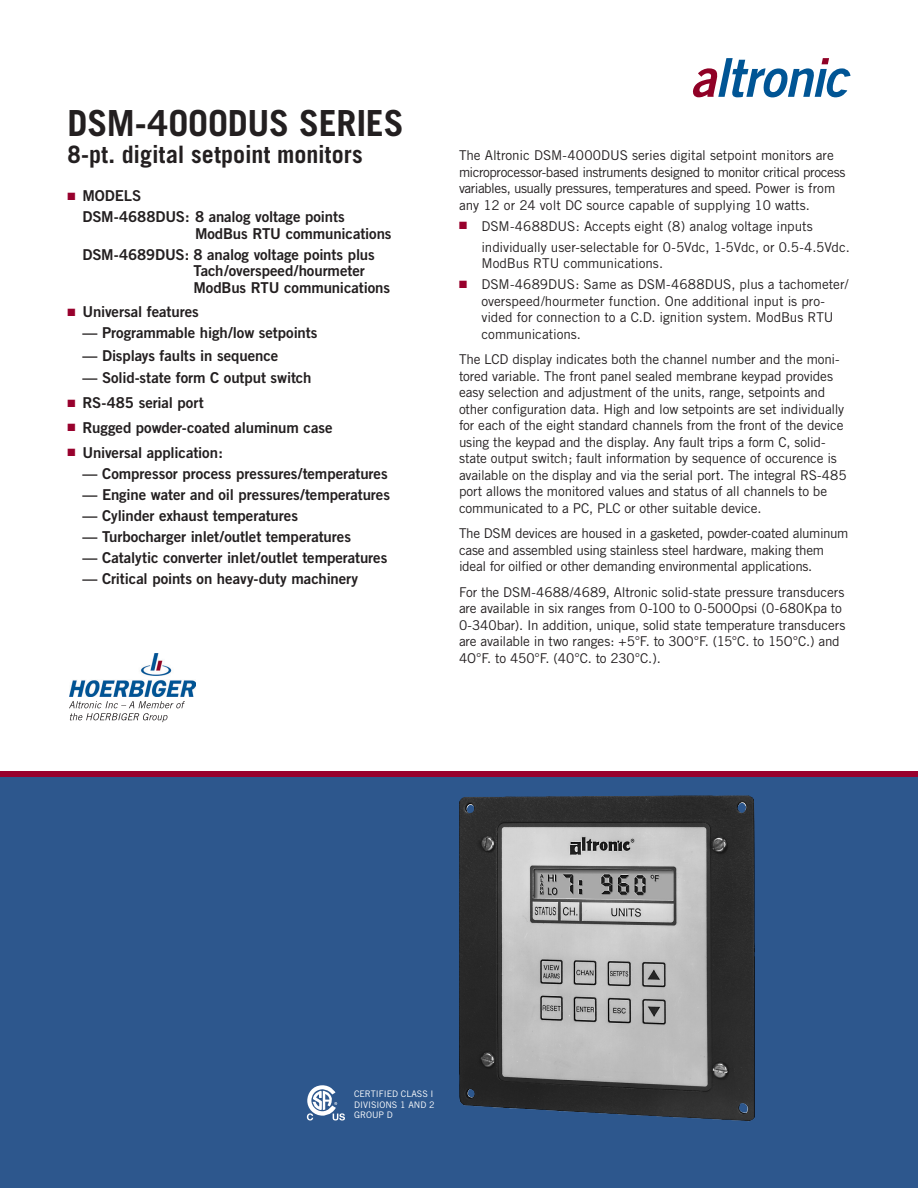
<style>
.page{position:relative;width:918px;height:1188px;background:#fff}
.page>*{position:absolute;margin:0;border:0;box-sizing:border-box;transform-origin:0 0}
.t1{font:700 36px "Trade Gothic";letter-spacing:-.005em;color:#231f20}
.t2{font:700 24px "Trade Gothic";color:#231f20}
.t3{font:15px "Trade Gothic Bold Two";letter-spacing:-.005em;color:#231f20}
.Text{font:13.5px/16.5px "Trade Gothic";letter-spacing:-.015em;color:#231f20}
.t4{font:9px "Trade Gothic";color:#fff}
.s1{color:#98012d}
</style>
<div class="page">
<div style="left:0;top:771px;width:918px;height:6px;background:#98012d"></div>
<div style="left:0;top:777px;width:918px;height:411px;background:#2d578d"></div>
<svg style="left:693px;top:58px;width:157px;height:39px"></svg>
<img style="left:70px;top:653px;width:125px;height:44px">
<svg style="left:69px;top:701px;width:116px;height:21px"></svg>
<svg style="left:307px;top:1085px;width:38px;height:35px"></svg>
<img style="left:459px;top:795px;width:296px;height:326px">
<p class="t1" style="left:68px;top:101px;width:338px">DSM-4OOODUS SERIES</p>
<p class="t2" style="left:68px;top:139px;width:297px">8-pt. digital setpoint monitors</p>
<p class="t3" style="left:68px;top:186px;width:75px"><span class="s1">■</span> MODELS</p>
<p class="t3" style="left:82px;top:207px;width:264px">DSM-4688DUS: 8 analog voltage points</p>
<p class="t3" style="left:195px;top:224px;width:198px">ModBus RTU communications</p>
<p class="t3" style="left:82px;top:245px;width:294px">DSM-4689DUS: 8 analog voltage points plus</p>
<p class="t3" style="left:194px;top:261px;width:173px">Tach/overspeed/hourmeter</p>
<p class="t3" style="left:194px;top:278px;width:198px">ModBus RTU communications</p>
<p class="t3" style="left:68px;top:303px;width:133px"><span class="s1">■</span> Universal features</p>
<p class="t3" style="left:82px;top:324px;width:237px">— Programmable high/low setpoints</p>
<p class="t3" style="left:82px;top:346px;width:197px">— Displays faults in sequence</p>
<p class="t3" style="left:82px;top:369px;width:230px">— Solid-state form C output switch</p>
<p class="t3" style="left:68px;top:393px;width:138px"><span class="s1">■</span> RS-485 serial port</p>
<p class="t3" style="left:68px;top:418px;width:267px"><span class="s1">■</span> Rugged powder-coated aluminum case</p>
<p class="t3" style="left:68px;top:443px;width:157px"><span class="s1">■</span> Universal application:</p>
<p class="t3" style="left:82px;top:464px;width:307px">— Compressor process pressures/temperatures</p>
<p class="t3" style="left:82px;top:485px;width:309px">— Engine water and oil pressures/temperatures</p>
<p class="t3" style="left:82px;top:506px;width:217px">— Cylinder exhaust temperatures</p>
<p class="t3" style="left:82px;top:527px;width:270px">— Turbocharger inlet/outlet temperatures</p>
<p class="t3" style="left:82px;top:548px;width:306px">— Catalytic converter inlet/outlet temperatures</p>
<p class="t3" style="left:82px;top:569px;width:277px">— Critical points on heavy-duty machinery</p>
<p class="Text" style="left:459px;top:147px;width:388px">The Altronic DSM-4000DUS series digital setpoint monitors are microprocessor-based instruments designed to monitor critical process variables, usually pressures, temperatures and speed. Power is from any 12 or 24 volt DC source capable of supplying 10 watts.</p>
<p class="Text" style="left:482px;top:215px;width:370px;line-height:21px;text-indent:-22px"><span class="s1">■</span> DSM-4688DUS: Accepts eight (8) analog voltage inputs individually user-selectable for 0-5Vdc, 1-5Vdc, or 0.5-4.5Vdc.</p>
<p class="Text" style="left:482px;top:255px;width:183px">ModBus RTU communications.</p>
<p class="Text" style="left:482px;top:276px;width:369px;text-indent:-22px"><span class="s1">■</span> DSM-4689DUS: Same as DSM-4688DUS, plus a tachometer/ overspeed/hourmeter function. One additional input is pro&shy;vided for connection to a C.D. ignition system. ModBus RTU communications.</p>
<p class="Text" style="left:459px;top:351px;width:389px">The LCD display indicates both the channel number and the moni&shy;tored variable. The front panel sealed membrane keypad provides easy selection and adjustment of the units, range, setpoints and other configuration data. High and low setpoints are set individually for each of the eight standard channels from the front of the device using the keypad and the display. Any fault trips a form C, solid&shy;state output switch; fault information by sequence of occurence is available on the display and via the serial port. The integral RS-485 port allows the monitored values and status of all channels to be communicated to a PC, PLC or other suitable device.</p>
<p class="Text" style="left:459px;top:525px;width:391px">The DSM devices are housed in a gasketed, powder-coated aluminum case and assembled using stainless steel hardware, making them ideal for oilfied or other demanding environmental applications.</p>
<p class="Text" style="left:459px;top:583px;width:388px">For the DSM-4688/4689, Altronic solid-state pressure transducers are available in six ranges from 0-100 to 0-500Opsi (0-680Kpa to 0-340bar). In addition, unique, solid state temperature transducers are available in two ranges: +5°F. to 30O°F. (15°C. to 15O°C.) and 4O°F. to 450°F. (40°C. to 230°C.).</p>
<p class="t4" style="left:354px;top:1088px;width:81px">CERTIFIED CLASS I</p>
<p class="t4" style="left:354px;top:1099px;width:82px">DIVISIONS 1 AND 2</p>
<p class="t4" style="left:354px;top:1110px;width:40px">GROUP D</p>
</div>
